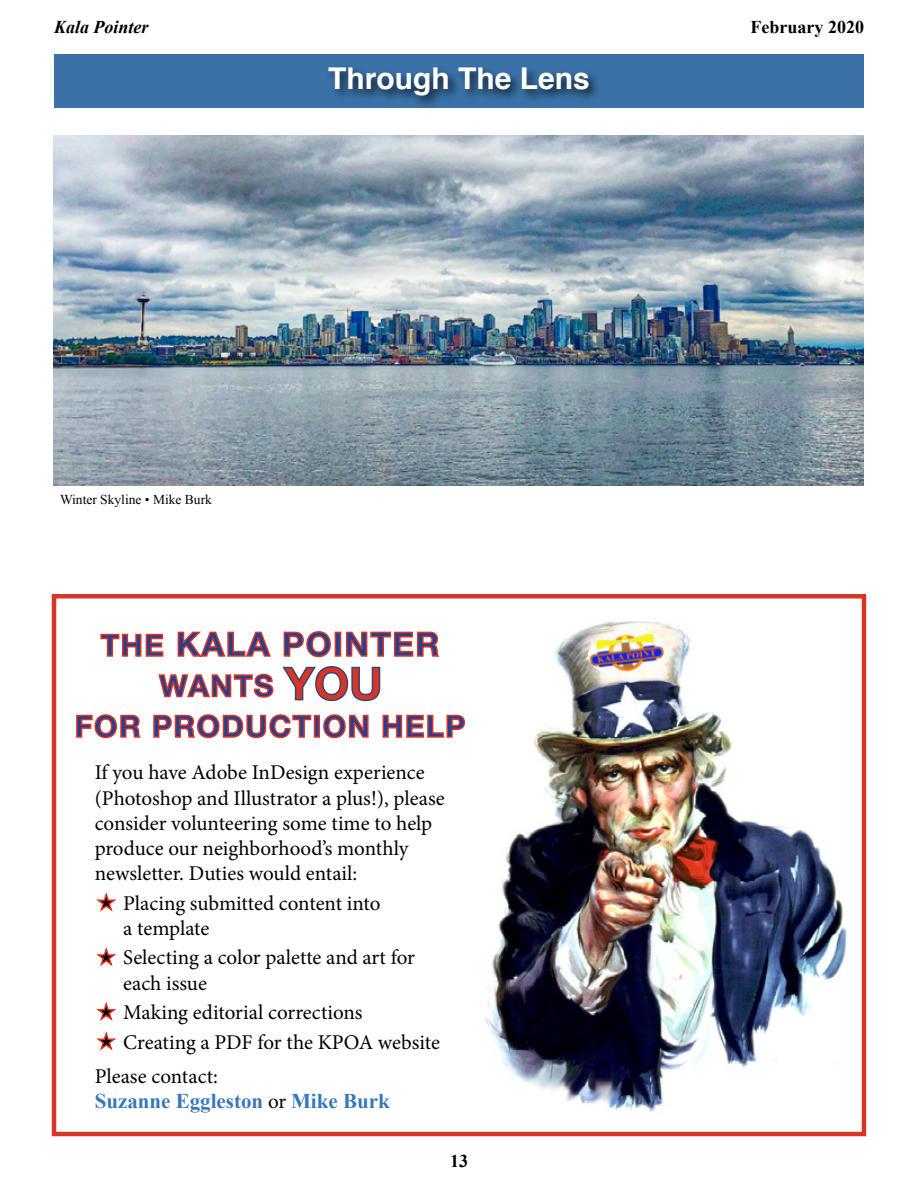
<style>
.page{position:relative;width:918px;height:1188px;background:#fff}
.page>*{position:absolute;margin:0;border:0;box-sizing:border-box;transform-origin:0 0}
.t1{font:700 30px "Helvetica";color:#fff}
.t2{font:21px/25.2px "Minion Pro";letter-spacing:-.005em;color:#000}
.t3{font:700 21px "Times New Roman";color:#3777bc}
.t4{font:700 18px "Times New Roman";color:#000}
.t5{font:italic 700 18px "Times New Roman";color:#000}
.t6{font:13.5px "Times New Roman";color:#000}
.s1{font-family:"Minion Pro";font-weight:400;color:#000}
</style>
<div class="page">
<div style="left:52px;top:594px;width:814px;height:542px;border:4px solid #d93527"></div>
<div style="left:54px;top:54px;width:810px;height:54px;background:#3a72a7"></div>
<div style="left:325px;top:65px;width:277px;height:44px;background:#000;opacity:.75"></div>
<img style="left:485px;top:621px;width:362px;height:492px">
<svg style="left:96px;top:1031px;width:21px;height:20px"></svg>
<svg style="left:96px;top:1001px;width:21px;height:20px"></svg>
<svg style="left:96px;top:947px;width:21px;height:19px"></svg>
<svg style="left:96px;top:892px;width:21px;height:20px"></svg>
<svg style="left:76px;top:714px;width:390px;height:25px"></svg>
<svg style="left:158px;top:673px;width:116px;height:25px"></svg>
<svg style="left:100px;top:631px;width:340px;height:27px"></svg>
<svg style="left:282px;top:666px;width:99px;height:36px"></svg>
<img style="left:587px;top:630px;width:79px;height:47px">
<img style="left:53px;top:135px;width:810px;height:351px">
<p class="t5" style="left:54px;top:15px;width:96px">Kala Pointer</p>
<p class="t4" style="left:751px;top:15px;width:115px">February 2020</p>
<h1 class="t1" style="left:328px;top:55px;width:263px">Through The Lens</h1>
<p class="t6" style="left:60px;top:491px;width:153px">Winter Skyline • Mike Burk</p>
<p class="t2" style="left:95px;top:760px;width:352px">If you have Adobe InDesign experience (Photoshop and Illustrator a plus!), please consider volunteering some time to help produce our neighborhood’s monthly newsletter. Duties would entail:</p>
<p class="t2" style="left:123px;top:890px;width:259px">Placing submitted content into a template</p>
<p class="t2" style="left:123px;top:945px;width:293px">Selecting a color palette and art for each issue</p>
<p class="t2" style="left:123px;top:998px;width:318px;line-height:29.5px">Making editorial corrections<br>Creating a PDF for the KPOA website</p>
<p class="t2" style="left:95px;top:1063px;width:125px">Please contact:</p>
<p class="t3" style="left:95px;top:1086px;width:296px">Suzanne Eggleston <span class="s1">or</span> Mike Burk</p>
<p class="t4" style="left:450px;top:1149px;width:19px">13</p>
</div>
